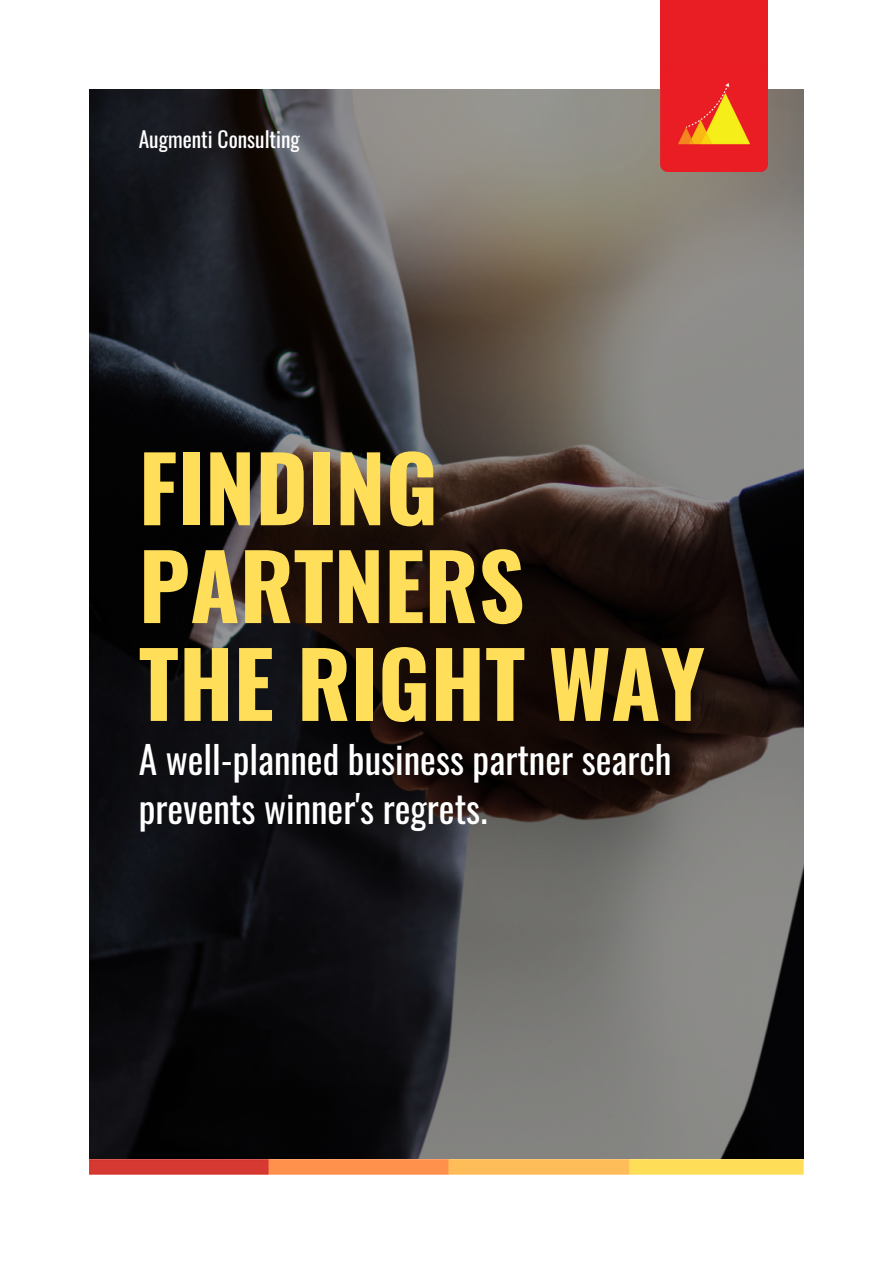
<style>
.page{position:relative;width:893px;height:1264px;background:#fff}
.page>*{position:absolute;margin:0;border:0;box-sizing:border-box;transform-origin:0 0}
.t1{font:700 89.85px/97.8px "Oswald";color:#ffde59}
.t2{font:37.5px/48.3px "Oswald";color:#fff}
.t3{font:21.45px "Oswald";color:#fff}
</style>
<div class="page">
<div style="left:660px;top:0;width:107px;height:88px;background:#e91e25"></div>
<img style="left:89px;top:89px;width:714px;height:1070px">
<img style="left:660px;top:83px;width:107px;height:88px">
<img style="left:89px;top:1159px;width:714px;height:15px">
<p class="t3" style="left:139px;top:122px;width:163px">Augmenti Consulting</p>
<h1 class="t1" style="left:139px;top:435px;width:567px">FINDING<br>PARTNERS<br>THE RIGHT WAY</h1>
<p class="t2" style="left:139px;top:734px;width:534px">A well-planned business partner search prevents winner's regrets.</p>
</div>
